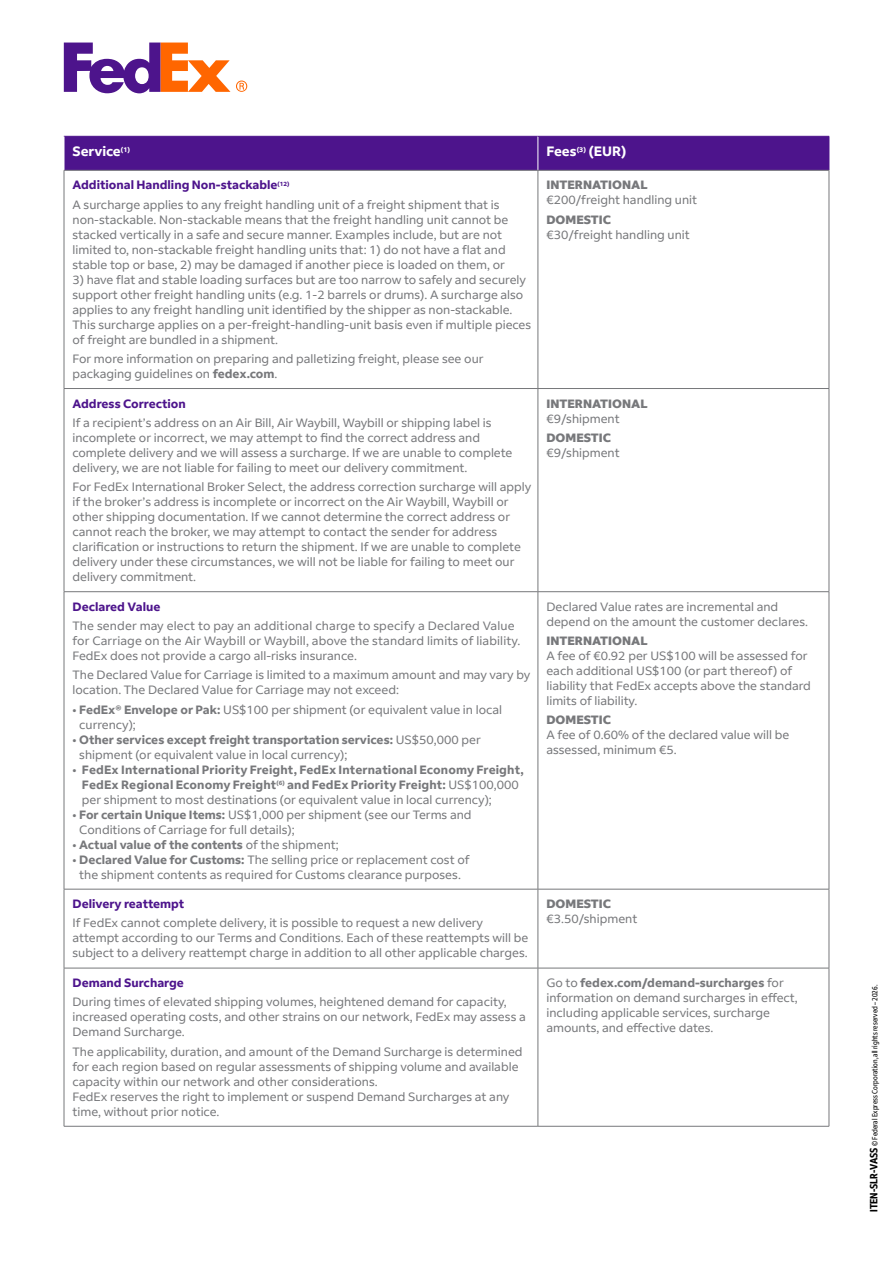
<style>
.page{position:relative;width:893px;height:1263px;background:#fff}
.page>*{position:absolute;margin:0;border:0;box-sizing:border-box;transform-origin:0 0}
.PC22_TETIÈRE_VASS_OK{font:700 13.5px "Fed Ex Sans";color:#fff}
.PC22_PARA_STAND_TABLEAU{font:12px/15px "Fed Ex Sans";color:#77787b}
.PC22_PARA_STAND_TAB_ESP_AVANT{font:12px/15px "Fed Ex Sans";color:#77787b}
.PC22_PARA_STAND_TABLEAU-2{font:700 12px/15px "Fed Ex Sans";letter-spacing:.01em;color:#77787b}
.PC22_PARA_STAND_TABLEAU-3{font:700 12px "Fed Ex Sans";color:#4d148c}
.PC22_INTER_CAPITAL{font:800 12px "Fed Ex Sans";color:#77787b}
.PC22_TETIERE_BOLD_VASS_OK{font:700 12px "Fed Ex Sans";color:#4d148c}
.t1{font:condensed 7.5px "Fed Ex Sans";color:#000}
.s1{font-weight:700}
.s2{font-weight:400}
.s3{font-weight:700;font-size:10.5px}
</style>
<div class="page">
<div style="left:65px;top:137px;width:764px;height:33px;background:#4d148c"></div>
<hr style="left:64px;top:136px;width:474px;height:1px;background:#4d148c">
<hr style="left:538px;top:137px;width:1px;height:33px;background:#fff">
<hr style="left:538px;top:136px;width:291px;height:1px;background:#4d148c">
<hr style="left:829px;top:137px;width:1px;height:33px;background:#4d148c">
<hr style="left:64px;top:170px;width:474px;height:1px;background:#77787b">
<hr style="left:538px;top:170px;width:291px;height:1px;background:#77787b">
<hr style="left:64px;top:171px;width:1px;height:217px;background:#77787b">
<hr style="left:538px;top:171px;width:1px;height:217px;background:#77787b">
<hr style="left:829px;top:171px;width:1px;height:217px;background:#77787b">
<hr style="left:64px;top:388px;width:474px;height:1px;background:#77787b">
<hr style="left:64px;top:389px;width:1px;height:202px;background:#77787b">
<hr style="left:538px;top:388px;width:291px;height:1px;background:#77787b">
<hr style="left:538px;top:389px;width:1px;height:202px;background:#77787b">
<hr style="left:829px;top:389px;width:1px;height:202px;background:#77787b">
<hr style="left:64px;top:591px;width:474px;height:1px;background:#77787b">
<hr style="left:64px;top:592px;width:1px;height:297px;background:#77787b">
<hr style="left:538px;top:591px;width:291px;height:1px;background:#77787b">
<hr style="left:538px;top:592px;width:1px;height:297px;background:#77787b">
<hr style="left:829px;top:592px;width:1px;height:297px;background:#77787b">
<hr style="left:64px;top:889px;width:474px;height:1px;background:#77787b">
<hr style="left:64px;top:889px;width:1px;height:79px;background:#77787b">
<hr style="left:538px;top:889px;width:291px;height:1px;background:#77787b">
<hr style="left:538px;top:889px;width:1px;height:79px;background:#77787b">
<hr style="left:829px;top:889px;width:1px;height:79px;background:#77787b">
<hr style="left:64px;top:968px;width:474px;height:1px;background:#77787b">
<hr style="left:64px;top:968px;width:1px;height:158px;background:#77787b">
<hr style="left:538px;top:968px;width:291px;height:1px;background:#77787b">
<hr style="left:538px;top:968px;width:1px;height:158px;background:#77787b">
<hr style="left:829px;top:968px;width:1px;height:158px;background:#77787b">
<hr style="left:64px;top:1126px;width:474px;height:1px;background:#77787b">
<hr style="left:538px;top:1126px;width:291px;height:1px;background:#77787b">
<svg style="left:236px;top:80px;width:11px;height:12px"></svg>
<svg style="left:64px;top:43px;width:166px;height:50px"></svg>
<p class="PC22_TETIÈRE_VASS_OK" style="left:73px;top:144px;width:59px">Service<sup>(1)</sup></p>
<p class="PC22_TETIÈRE_VASS_OK" style="left:546px;top:144px;width:81px">Fees<sup>(3)</sup> (EUR)</p>
<p class="PC22_PARA_STAND_TABLEAU-3" style="left:73px;top:178px;width:218px">Additional Handling Non-stackable<sup>(12)</sup></p>
<p class="PC22_PARA_STAND_TABLEAU" style="left:73px;top:197px;width:437px">A surcharge applies to any freight handling unit of a freight shipment that is non-stackable. Non-stackable means that the freight handling unit cannot be stacked vertically in a safe and secure manner. Examples include, but are not limited to, non-stackable freight handling units that: 1) do not have a flat and stable top or base, 2) may be damaged if another piece is loaded on them, or</p>
<p class="PC22_PARA_STAND_TABLEAU" style="left:73px;top:272px;width:460px">3) have flat and stable loading surfaces but are too narrow to safely and securely support other freight handling units (e.g. 1-2 barrels or drums). A surcharge also applies to any freight handling unit identified by the shipper as non-stackable.<br>This surcharge applies on a per-freight-handling-unit basis even if multiple pieces of freight are bundled in a shipment.</p>
<p class="PC22_PARA_STAND_TABLEAU" style="left:73px;top:351px;width:412px">For more information on preparing and palletizing freight, please see our packaging guidelines on <span class="s1">fedex.com</span>.</p>
<p class="PC22_INTER_CAPITAL" style="left:546px;top:178px;width:103px">INTERNATIONAL</p>
<p class="PC22_PARA_STAND_TABLEAU" style="left:546px;top:193px;width:152px">€200/freight handling unit</p>
<p class="PC22_INTER_CAPITAL" style="left:546px;top:212px;width:66px">DOMESTIC</p>
<p class="PC22_PARA_STAND_TABLEAU" style="left:546px;top:227px;width:145px">€30/freight handling unit</p>
<p class="PC22_PARA_STAND_TABLEAU-3" style="left:73px;top:396px;width:115px">Address Correction</p>
<p class="PC22_PARA_STAND_TABLEAU" style="left:73px;top:415px;width:421px">If a recipient’s address on an Air Bill, Air Waybill, Waybill or shipping label is</p>
<p class="PC22_PARA_STAND_TABLEAU" style="left:73px;top:430px;width:441px">incomplete or incorrect, we may attempt to find the correct address and complete delivery and we will assess a surcharge. If we are unable to complete delivery, we are not liable for failing to meet our delivery commitment.</p>
<p class="PC22_PARA_STAND_TABLEAU" style="left:73px;top:479px;width:460px">For FedEx International Broker Select, the address correction surcharge will apply if the broker’s address is incomplete or incorrect on the Air Waybill, Waybill or other shipping documentation. If we cannot determine the correct address or cannot reach the broker, we may attempt to contact the sender for address clarification or instructions to return the shipment. If we are unable to complete delivery under these circumstances, we will not be liable for failing to meet our delivery commitment.</p>
<p class="PC22_TETIERE_BOLD_VASS_OK" style="left:73px;top:600px;width:89px">Declared Value</p>
<p class="PC22_PARA_STAND_TABLEAU" style="left:73px;top:618px;width:449px">The sender may elect to pay an additional charge to specify a Declared Value for Carriage on the Air Waybill or Waybill, above the standard limits of liability.<br>FedEx does not provide a cargo all-risks insurance.</p>
<p class="PC22_PARA_STAND_TAB_ESP_AVANT" style="left:73px;top:668px;width:459px">The Declared Value for Carriage is limited to a maximum amount and may vary by location. The Declared Value for Carriage may not exceed:</p>
<p class="PC22_PARA_STAND_TAB_ESP_AVANT" style="left:79px;top:702px;width:424px;text-indent:-7px">• <span class="s1">FedEx® Envelope or Pak:</span> US$100 per shipment (or equivalent value in local currency);</p>
<p class="PC22_PARA_STAND_TABLEAU" style="left:79px;top:732px;width:403px;text-indent:-7px">• <span class="s1">Other services except freight transportation services:</span> US$50,000 per shipment (or equivalent value in local currency);</p>
<p class="PC22_PARA_STAND_TABLEAU-2" style="left:82px;top:762px;width:443px;text-indent:-9px"><span class="s2">•</span> FedEx International Priority Freight, FedEx International Economy Freight,<br>FedEx Regional Economy Freight<sup>(6)</sup> and FedEx Priority Freight: <span class="s2">US$100,000 per shipment to most destinations (or equivalent value in local currency);</span></p>
<p class="PC22_PARA_STAND_TABLEAU" style="left:79px;top:807px;width:394px;text-indent:-7px">• <span class="s1">For certain Unique Items:</span> US$1,000 per shipment (see our Terms and<br>Conditions of Carriage for full details);</p>
<p class="PC22_PARA_STAND_TABLEAU-2" style="left:73px;top:837px;width:268px"><span class="s2">•</span> Actual value of the contents <span class="s2">of the shipment;</span></p>
<p class="PC22_PARA_STAND_TABLEAU" style="left:73px;top:852px;width:398px;text-align:center">• <span class="s1">Declared Value for Customs:</span> The selling price or replacement cost of the shipment contents as required for Customs clearance purposes.</p>
<p class="PC22_PARA_STAND_TABLEAU-3" style="left:73px;top:897px;width:113px">Delivery reattempt</p>
<p class="PC22_PARA_STAND_TABLEAU" style="left:73px;top:916px;width:457px">If FedEx cannot complete delivery, it is possible to request a new delivery attempt according to our Terms and Conditions. Each of these reattempts will be subject to a delivery reattempt charge in addition to all other applicable charges.</p>
<p class="PC22_PARA_STAND_TABLEAU-3" style="left:73px;top:976px;width:113px">Demand Surcharge</p>
<p class="PC22_PARA_STAND_TABLEAU" style="left:73px;top:995px;width:455px">During times of elevated shipping volumes, heightened demand for capacity, increased operating costs, and other strains on our network, FedEx may assess a<br>Demand Surcharge.</p>
<p class="PC22_PARA_STAND_TABLEAU" style="left:73px;top:1044px;width:452px">The applicability, duration, and amount of the Demand Surcharge is determined for each region based on regular assessments of shipping volume and available capacity within our network and other considerations.</p>
<p class="PC22_PARA_STAND_TABLEAU" style="left:73px;top:1089px;width:438px">FedEx reserves the right to implement or suspend Demand Surcharges at any time, without prior notice.</p>
<p class="PC22_INTER_CAPITAL" style="left:546px;top:396px;width:103px">INTERNATIONAL</p>
<p class="PC22_PARA_STAND_TABLEAU" style="left:546px;top:411px;width:75px">€9/shipment</p>
<p class="PC22_INTER_CAPITAL" style="left:546px;top:431px;width:66px">DOMESTIC</p>
<p class="PC22_PARA_STAND_TABLEAU" style="left:546px;top:445px;width:75px">€9/shipment</p>
<p class="PC22_PARA_STAND_TAB_ESP_AVANT" style="left:546px;top:599px;width:263px">Declared Value rates are incremental and depend on the amount the customer declares.</p>
<p class="PC22_INTER_CAPITAL" style="left:546px;top:634px;width:103px">INTERNATIONAL</p>
<p class="PC22_PARA_STAND_TAB_ESP_AVANT" style="left:546px;top:648px;width:266px">A fee of €0.92 per US$100 will be assessed for each additional US$100 (or part thereof) of liability that FedEx accepts above the standard limits of liability.</p>
<p class="PC22_INTER_CAPITAL" style="left:546px;top:713px;width:66px">DOMESTIC</p>
<p class="PC22_PARA_STAND_TABLEAU" style="left:546px;top:728px;width:244px">A fee of 0.60% of the declared value will be assessed, minimum €5.</p>
<p class="PC22_INTER_CAPITAL" style="left:546px;top:897px;width:66px">DOMESTIC</p>
<p class="PC22_PARA_STAND_TABLEAU" style="left:546px;top:911px;width:92px">€3.50/shipment</p>
<p class="PC22_PARA_STAND_TABLEAU" style="left:546px;top:975px;width:253px">Go to <span class="s1">fedex.com/demand-surcharges</span> for information on demand surcharges in effect, including applicable services, surcharge amounts, and effective dates.</p>
<p class="t1" style="left:870px;top:1212px;width:229px;rotate:-90deg"><span class="s3">ITEN-SLR-VASS</span> © Federal Express Corporation, all rights reserved – 2026.</p>
</div>
